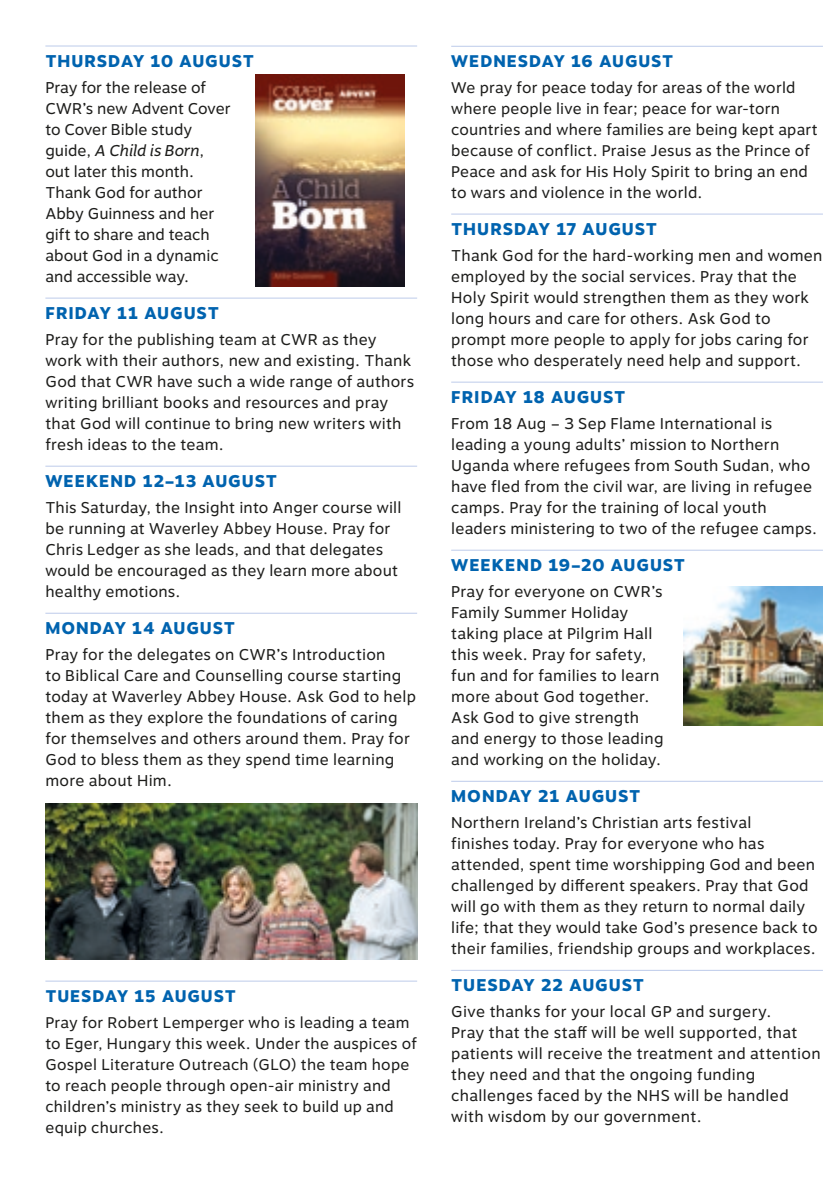
<style>
.page{position:relative;width:840px;height:1191px;background:#fff}
.page>*{position:absolute;margin:0;border:0;box-sizing:border-box;transform-origin:0 0}
.PTday{font:800 17px "Motiva Sans";letter-spacing:.05em;color:#0063af}
.PTday-2{font:800 16.8px "Motiva Sans";letter-spacing:.05em;color:#0063af}
.PTbody{font:15.6px/21px "Motiva Sans";letter-spacing:.015em;color:#1d1d1b}
.PTbody-2{font:15.4px/21px "Motiva Sans";letter-spacing:.015em;color:#1d1d1b}
.s1{font-style:italic}
.s2{font-size:15.6px}
</style>
<div class="page">
<hr style="left:451px;top:46px;width:371px;height:1px;background:#bdcbea">
<hr style="left:451px;top:214px;width:371px;height:1px;background:#bdcbea">
<hr style="left:451px;top:382px;width:371px;height:1px;background:#bdcbea">
<hr style="left:451px;top:550px;width:371px;height:1px;background:#bdcbea">
<hr style="left:451px;top:781px;width:371px;height:1px;background:#bdcbea">
<hr style="left:451px;top:970px;width:371px;height:1px;background:#bdcbea">
<hr style="left:45px;top:46px;width:372px;height:1px;background:#bdcbea">
<hr style="left:45px;top:298px;width:372px;height:1px;background:#bdcbea">
<hr style="left:45px;top:466px;width:372px;height:1px;background:#bdcbea">
<hr style="left:45px;top:613px;width:372px;height:1px;background:#bdcbea">
<hr style="left:45px;top:980px;width:372px;height:1px;background:#bdcbea">
<img style="left:45px;top:804px;width:372px;height:155px">
<img style="left:683px;top:587px;width:138px;height:138px">
<img style="left:255px;top:75px;width:149px;height:212px">
<p class="PTday" style="left:45px;top:48px;width:210px">THURSDAY 10 AUGUST</p>
<p class="PTbody" style="left:45px;top:77px;width:187px">Pray for the release of<br>CWR’s new Advent Cover to Cover Bible study guide, <span class="s1">A Child is Born</span>, out later this month.<br>Thank God for author<br>Abby Guinness and her gift to share and teach about God in a dynamic and accessible way.</p>
<p class="PTday" style="left:45px;top:300px;width:175px">FRIDAY 11 AUGUST</p>
<p class="PTbody" style="left:45px;top:329px;width:370px">Pray for the publishing team at CWR as they work with their authors, new and existing. Thank God that CWR have such a wide range of authors writing brilliant books and resources and pray that God will continue to bring new writers with fresh ideas to the team.</p>
<p class="PTday" style="left:45px;top:468px;width:233px">WEEKEND 12–13 AUGUST</p>
<p class="PTbody" style="left:45px;top:497px;width:357px">This Saturday, the Insight into Anger course will be running at Waverley Abbey House. Pray for Chris Ledger as she leads, and that delegates would be encouraged as they learn more about healthy emotions.</p>
<p class="PTday" style="left:45px;top:615px;width:191px">MONDAY 14 AUGUST</p>
<p class="PTbody" style="left:45px;top:644px;width:372px">Pray for the delegates on CWR’s Introduction<br>to Biblical Care and Counselling course starting today at Waverley Abbey House. Ask God to help them as they explore the foundations of caring for themselves and others around them. Pray for God to bless them as they spend time learning more about Him.</p>
<p class="PTday-2" style="left:45px;top:983px;width:192px">TUESDAY 15 AUGUST</p>
<p class="PTbody-2" style="left:45px;top:1012px;width:373px">Pray for Robert Lemperger who is leading a team to Eger, Hungary this week. Under the auspices of Gospel Literature Outreach (GLO) the team hope to reach people through open-air ministry and children’s ministry as they seek to build up and equip churches.</p>
<p class="PTday-2" style="left:451px;top:48px;width:223px">WEDNESDAY 16 AUGUST</p>
<p class="PTbody-2" style="left:451px;top:77px;width:368px">We pray for peace today for areas of the world where people live in fear; peace for war-torn countries and where families are being kept apart because of conflict. Praise Jesus as the Prince of Peace and ask for His Holy <span class="s2">Spirit to bring an end</span></p>
<p class="PTbody" style="left:451px;top:182px;width:252px">to wars and violence in the world.</p>
<p class="PTday" style="left:451px;top:216px;width:207px">THURSDAY 17 AUGUST</p>
<p class="PTbody" style="left:451px;top:245px;width:372px">Thank God for the hard-working men and women employed by the social services. Pray that the Holy Spirit would strengthen them as they work long hours and care for others. Ask God to prompt more people to apply for jobs caring for those who desperately need help and support.</p>
<p class="PTday" style="left:451px;top:384px;width:176px">FRIDAY 18 AUGUST</p>
<p class="PTbody" style="left:451px;top:413px;width:367px">From 18 Aug – 3 Sep Flame International is leading a young adults’ mission to Northern Uganda where refugees from South Sudan, who have fled from the civil war, are living in refugee camps. Pray for the training of local youth leaders ministering to two of the refugee camps.</p>
<p class="PTday" style="left:451px;top:552px;width:235px">WEEKEND 19–20 AUGUST</p>
<p class="PTbody" style="left:451px;top:581px;width:214px">Pray for everyone on CWR’s<br>Family Summer Holiday taking place at Pilgrim Hall this week. Pray for safety, fun and for families to learn more about God together.<br>Ask God to give strength and energy to those leading and working on the holiday.</p>
<p class="PTday" style="left:451px;top:783px;width:191px">MONDAY 21 AUGUST</p>
<p class="PTbody" style="left:451px;top:812px;width:368px">Northern Ireland’s Christian arts festival<br>finishes today. Pray for everyone who has attended, spent time worshipping God and been challenged by different speakers. Pray that God will go with them as they return to normal daily life; that they would take God’s presence back to their families, friendship groups and workplaces.</p>
<p class="PTday" style="left:451px;top:972px;width:194px">TUESDAY 22 AUGUST</p>
<p class="PTbody" style="left:451px;top:1001px;width:371px">Give thanks for your local GP and surgery.<br>Pray that the staff will be well supported, that patients will receive the treatment and attention they need and that the ongoing funding challenges faced by the NHS will be handled with wisdom by our government.</p>
</div>
